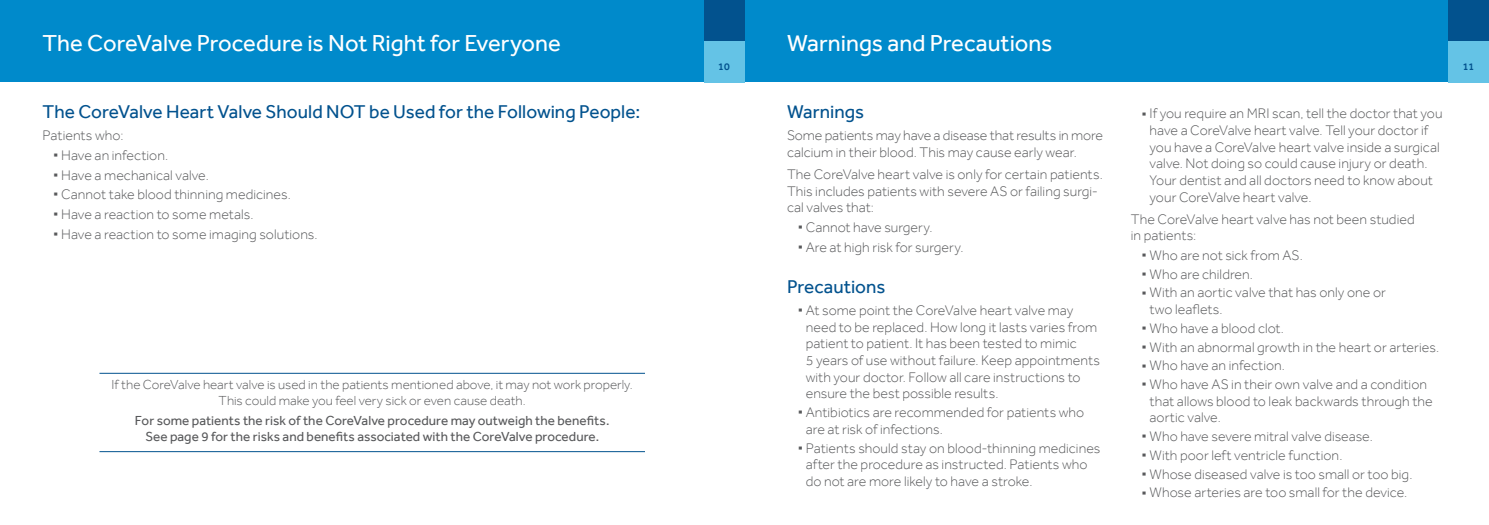
<style>
.page{position:relative;width:1489px;height:525px;background:#fff}
.page>*{position:absolute;margin:0;border:0;box-sizing:border-box;transform-origin:0 0}
.t1{font:23.75px "Effra";letter-spacing:-.005em;color:#fff}
.t2{font:19px "Effra";letter-spacing:-.005em;color:#02528e}
.t3{font:300 14.25px/16.6px "Effra";letter-spacing:.005em;color:#58595b}
.t4{font:13.5px/15.8px "Effra";color:#58595b;text-align:center}
.t5{font:300 13.5px/15.8px "Effra";color:#58595b;text-align:center}
.t6{font:500 10.38px "Effra";color:#02528e}
.s1{font-weight:700;font-size:19px}
</style>
<div class="page">
<div style="left:0;top:0;width:744px;height:82px;background:#008acb"></div>
<div style="left:744px;top:0;width:733px;height:82px;background:#008acb"></div>
<div style="left:703px;top:0;width:41px;height:41px;background:#02528e"></div>
<div style="left:1447px;top:0;width:41px;height:41px;background:#02528e"></div>
<div style="left:703px;top:41px;width:41px;height:41px;background:#64c3e6"></div>
<div style="left:1447px;top:41px;width:41px;height:41px;background:#64c3e6"></div>
<hr style="left:99px;top:372px;width:546px;height:1px;background:#02528e">
<hr style="left:99px;top:451px;width:546px;height:1px;background:#02528e">
<h1 class="t1" style="left:43px;top:29px;width:520px">The CoreValve Procedure is Not Right for Everyone</h1>
<h2 class="t2" style="left:43px;top:101px;width:599px">The CoreValve Heart Valve Should NOT be Used for the Following People:</h2>
<p class="t3" style="left:53px;top:126px;width:266px;line-height:19.6px;text-indent:-11px">Patients who:<br><span class="s1">·</span> Have an infection.<br><span class="s1">·</span> Have a mechanical valve.<br><span class="s1">·</span> Cannot take blood thinning medicines.<br><span class="s1">·</span> Have a reaction to some metals.<br><span class="s1">·</span> Have a reaction to some imaging solutions.</p>
<p class="t5" style="left:112px;top:376px;width:522px">If the CoreValve heart valve is used in the patients mentioned above, it may not work properly.<br>This could make you feel very sick or even cause death.</p>
<p class="t4" style="left:135px;top:412px;width:476px">For some patients the risk of the CoreValve procedure may outweigh the benefits.<br>See page 9 for the risks and benefits associated with the CoreValve procedure.</p>
<h1 class="t1" style="left:787px;top:29px;width:267px">Warnings and Precautions</h1>
<p class="t6" style="left:718px;top:60px;width:13px">10</p>
<p class="t6" style="left:1462px;top:60px;width:13px">11</p>
<h2 class="t2" style="left:787px;top:101px;width:79px">Warnings</h2>
<p class="t3" style="left:787px;top:127px;width:317px">Some patients may have a disease that results in more calcium in their blood. This may cause early wear.</p>
<p class="t3" style="left:787px;top:166px;width:317px">The CoreValve heart valve is only for certain patients.<br>This includes patients with severe AS or failing surgi&shy;cal valves that:</p>
<p class="t3" style="left:797px;top:217px;width:167px;line-height:19.6px"><span class="s1">·</span> Cannot have surgery.<br><span class="s1">·</span> Are at high risk for surgery.</p>
<h2 class="t2" style="left:787px;top:275px;width:100px">Precautions</h2>
<p class="t3" style="left:805px;top:302px;width:296px;text-indent:-8px"><span class="s1">·</span> At some point the CoreValve heart valve may need to be replaced. How long it lasts varies from patient to patient. It has been tested to mimic<br>5 years of use without failure. Keep appointments with your doctor. Follow all care instructions to ensure the best possible results.</p>
<p class="t3" style="left:805px;top:404px;width:280px;text-indent:-8px"><span class="s1">·</span> Antibiotics are recommended for patients who are at risk of infections.</p>
<p class="t3" style="left:805px;top:439px;width:296px;text-indent:-8px"><span class="s1">·</span> Patients should stay on blood-thinning medicines after the procedure as instructed. Patients who do not are more likely to have a stroke.</p>
<p class="t3" style="left:1149px;top:105px;width:294px;text-indent:-8px"><span class="s1">·</span> If you require an MRI scan, tell the doctor that you have a CoreValve heart valve. Tell your doctor if you have a CoreValve heart valve inside a surgical valve. Not doing so could cause injury or death.<br>Your dentist and all doctors need to know about your CoreValve heart valve.</p>
<p class="t3" style="left:1130px;top:210px;width:285px">The CoreValve heart valve has not been studied in patients:</p>
<p class="t3" style="left:1141px;top:245px;width:246px;line-height:18.8px"><span class="s1">·</span> Who are not sick from AS.<br><span class="s1">·</span> Who are children.<br><span class="s1">·</span> With an aortic valve that has only one or</p>
<p class="t3" style="left:1141px;top:299px;width:299px;line-height:18.8px;text-indent:8px">two leaflets.<br><span class="s1">·</span> Who have a blood clot.<br><span class="s1">·</span> With an abnormal growth in the heart or arteries. <span class="s1">·</span> Who have an infection.<br><span class="s1">·</span> Who have AS in their own valve and a condition</p>
<p class="t3" style="left:1149px;top:392px;width:285px">that allows blood to leak backwards through the aortic valve.</p>
<p class="t3" style="left:1141px;top:426px;width:272px;line-height:18.8px"><span class="s1">·</span> Who have severe mitral valve disease.<br><span class="s1">·</span> With poor left ventricle function.<br><span class="s1">·</span> Whose diseased valve is too small or too big. <span class="s1">·</span> Whose arteries are too small for the device.</p>
</div>
